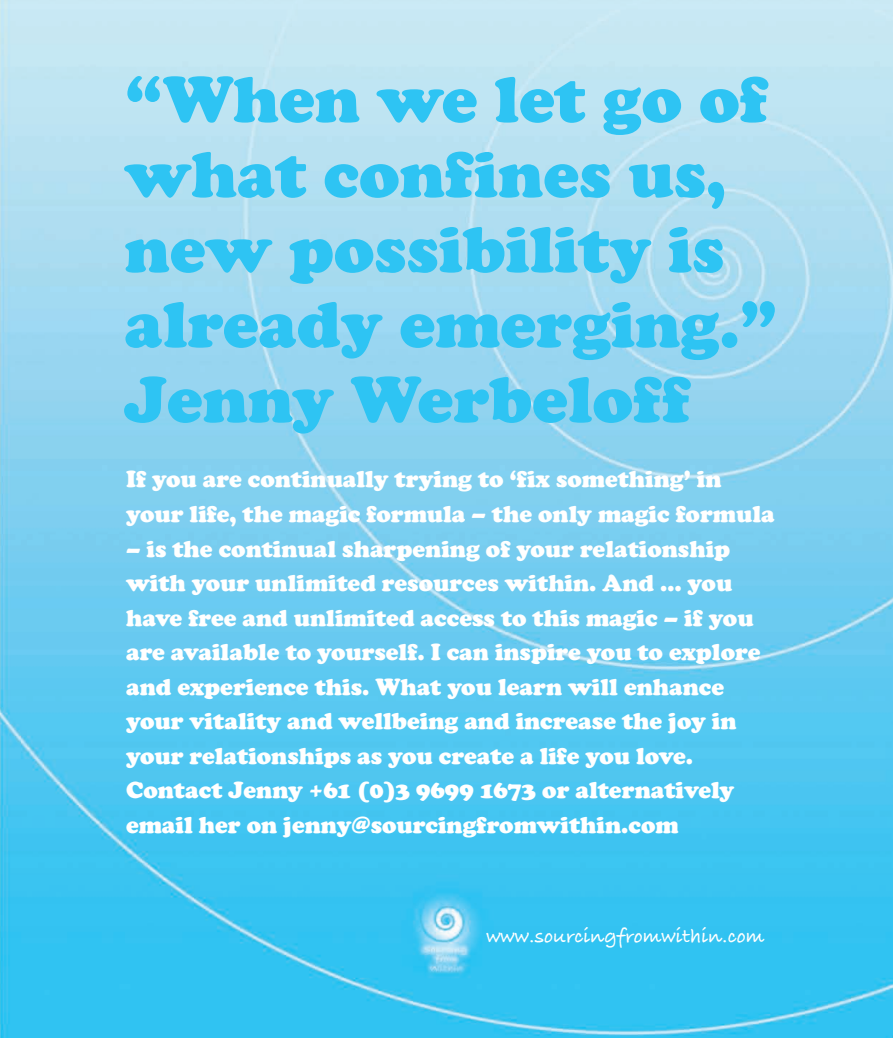
<style>
.page{position:relative;width:893px;height:1038px;background:#fff}
.page>*{position:absolute;margin:0;border:0;box-sizing:border-box;transform-origin:0 0}
.t1{font:900 67.5px/75px "Cooper";color:#2ec4f3}
.t2{font:900 24px/34.5px "Cooper";color:#fff}
.t3{font:21px "Bradley Hand ITCTT Bold";color:#fff}
</style>
<div class="page">
<img style="left:0;top:0;width:893px;height:1037px">
<h1 class="t1" style="left:125px;top:62px;width:655px">“When we let go of what confines us, new possibility is already emerging.”<br>Jenny Werbeloff</h1>
<p class="t2" style="left:126px;top:462px;width:650px">If you are continually trying to ‘fix something’ in your life, the magic formula – the only magic formula</p>
<p class="t2" style="left:126px;top:531px;width:636px">– is the continual sharpening of your relationship with your unlimited resources within. And … you have free and unlimited access to this magic – if you are available to yourself. I can inspire you to explore and experience this. What you learn will enhance your vitality and wellbeing and increase the joy in your relationships as you create a life you love.<br>Contact Jenny +61 (0)3 9699 1673 or alternatively email her on jenny@sourcingfromwithin.com</p>
<p class="t3" style="left:486px;top:920px;width:280px">www.sourcingfromwithin.com</p>
</div>
